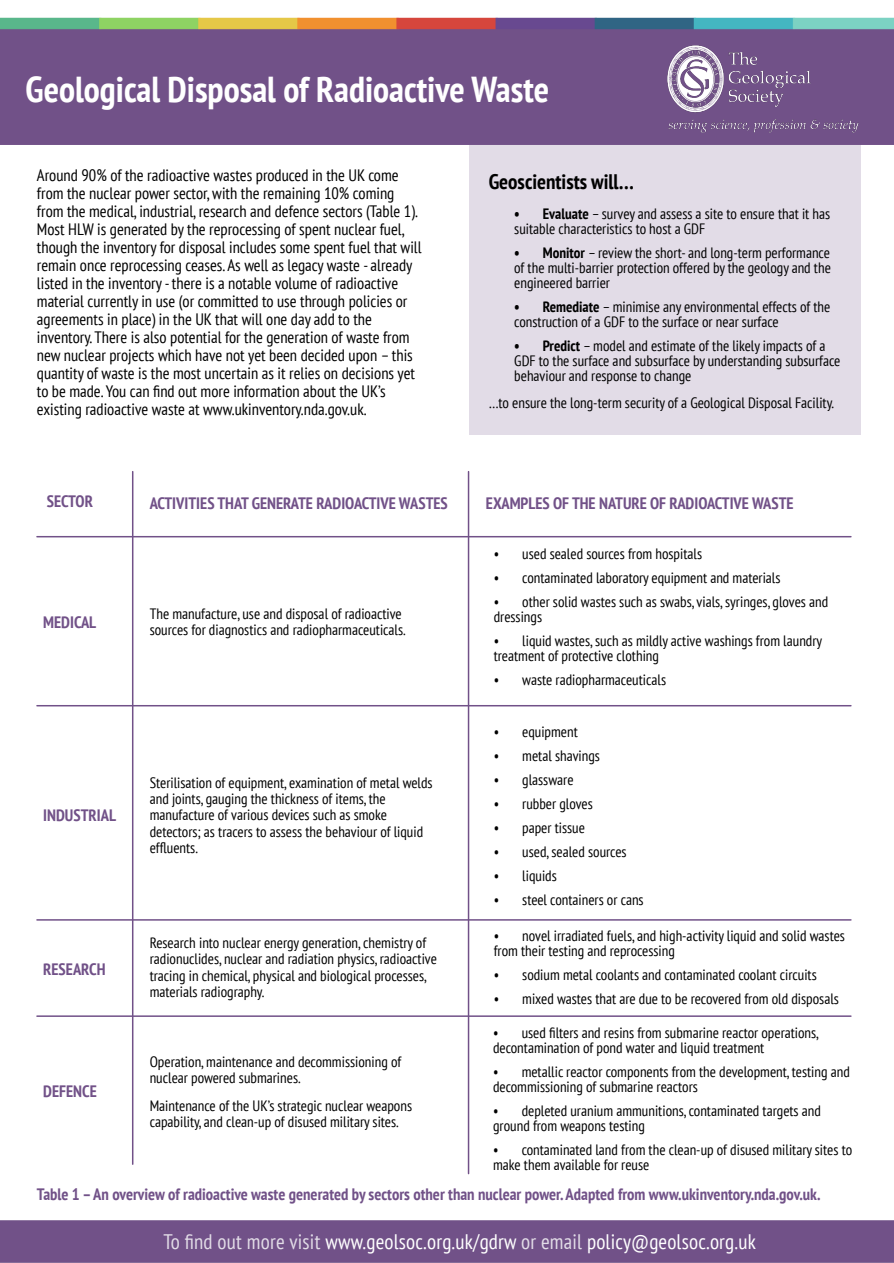
<style>
.page{position:relative;width:894px;height:1263px;background:#fff}
.page>*{position:absolute;margin:0;border:0;box-sizing:border-box;transform-origin:0 0}
.t1{font:700 condensed 36px "PT Sans";color:#fff}
.t2{font:condensed 21px "PT Sans";letter-spacing:.01em;color:#fff}
.t3{font:700 condensed 21px "PT Sans";color:#000}
.t4{font:condensed 16.5px/18px "PT Sans";color:#000}
.t5{font:700 condensed 16.5px "PT Sans";color:#715188}
.t6{font:condensed 15px/15px "PT Sans";color:#000}
.s1{font-weight:700}
.s2{color:#e2dce7}
</style>
<div class="page">
<img style="left:0;top:17px;width:893px;height:1246px">
<div style="left:0;top:146px;width:893px;height:115px;background:#fff"></div>
<hr style="left:37px;top:536px;width:813px;height:1px;background:#715188">
<hr style="left:37px;top:705px;width:813px;height:1px;background:#715188">
<hr style="left:37px;top:919px;width:813px;height:2px;background:#715188">
<hr style="left:37px;top:1015px;width:813px;height:2px;background:#715188">
<hr style="left:132px;top:472px;width:1px;height:692px;background:#715188">
<hr style="left:467px;top:472px;width:2px;height:701px;background:#715188">
<img style="left:661px;top:43px;width:201px;height:92px">
<div style="left:469px;top:146px;width:391px;height:289px;background:#e2dce7"></div>
<h1 class="t1" style="left:26px;top:65px;width:525px">Geological Disposal of Radioactive Waste</h1>
<p class="t4" style="left:37px;top:166px;width:386px">Around 90% of the radioactive wastes produced in the UK come from the nuclear power sector, with the remaining 10% coming from the medical, industrial, research and defence sectors (Table 1).<br>Most HLW is generated by the reprocessing of spent nuclear fuel, though the inventory for disposal includes some spent fuel that will remain once reprocessing ceases. As well as legacy waste - already listed in the inventory - there is a notable volume of radioactive material currently in use (or committed to use through policies or agreements in place) in the UK that will one day add to the inventory. There is also potential for the generation of waste from new nuclear projects which have not yet been decided upon – this quantity of waste is the most uncertain as it relies on decisions yet to be made. You can find out more information about the UK’s existing radioactive waste at www.ukinventory.nda.gov.uk.</p>
<h2 class="t3" style="left:488px;top:167px;width:147px">Geoscientists will…</h2>
<p class="t6" style="left:514px;top:206px;width:317px"><span class="s1">• Evaluate</span> – survey and assess a site to ensure that it has suitable characteristics to host a GDF</p>
<p class="t6" style="left:514px;top:245px;width:318px;text-align:justify"><span class="s1">• Monitor</span> – review the short- and long-term performance of the multi-barrier protection offered by the geology and the engineered barrier</p>
<p class="t6" style="left:514px;top:299px;width:317px"><span class="s1">• Remediate</span> – minimise any environmental effects of the construction of a GDF to the surface or near surface</p>
<p class="t6" style="left:514px;top:338px;width:327px"><span class="s1">• Predict</span> – model and estimate of the likely impacts of a<br>GDF to the surface and subsurface by understanding subsurface behaviour and response to change</p>
<p class="t6" style="left:488px;top:395px;width:347px">…to ensure the long-term security of a Geological Disposal Facility.</p>
<p class="t5" style="left:47px;top:490px;width:48px">SECTOR</p>
<p class="t5" style="left:43px;top:611px;width:54px">MEDICAL</p>
<p class="t5" style="left:43px;top:804px;width:74px">INDUSTRIAL</p>
<p class="t5" style="left:43px;top:958px;width:64px">RESEARCH</p>
<p class="t5" style="left:43px;top:1080px;width:55px">DEFENCE</p>
<p class="t5" style="left:150px;top:492px;width:299px">ACTIVITIES THAT GENERATE RADIOACTIVE WASTES</p>
<p class="t5" style="left:486px;top:492px;width:309px">EXAMPLES OF THE NATURE OF RADIOACTIVE WASTE</p>
<p class="t6" style="left:150px;top:606px;width:257px;line-height:16.2px">The manufacture, use and disposal of radioactive sources for diagnostics and radiopharmaceuticals.</p>
<p class="t6" style="left:150px;top:774px;width:284px;line-height:16.2px">Sterilisation of equipment, examination of metal welds and joints, gauging the thickness of items, the manufacture of various devices such as smoke detectors; as tracers to assess the behaviour of liquid effluents.</p>
<p class="t6" style="left:493px;top:546px;width:210px">• used sealed sources from hospitals</p>
<p class="t6" style="left:493px;top:570px;width:288px">• contaminated laboratory equipment and materials</p>
<p class="t6" style="left:493px;top:594px;width:336px">• other solid wastes such as swabs, vials, syringes, gloves and dressings</p>
<p class="t6" style="left:493px;top:633px;width:330px">• liquid wastes, such as mildly active washings from laundry treatment of protective clothing</p>
<p class="t6" style="left:493px;top:672px;width:174px">• waste radiopharmaceuticals</p>
<p class="t6" style="left:493px;top:723px;width:86px">• equipment</p>
<p class="t6" style="left:493px;top:747px;width:108px">• metal shavings</p>
<p class="t6" style="left:493px;top:771px;width:81px">• glassware</p>
<p class="t6" style="left:493px;top:795px;width:100px">• rubber gloves</p>
<p class="t6" style="left:493px;top:819px;width:93px">• paper tissue</p>
<p class="t6" style="left:493px;top:843px;width:134px">• used, sealed sources</p>
<p class="t6" style="left:493px;top:867px;width:65px">• liquids</p>
<p class="t6" style="left:493px;top:891px;width:151px">• steel containers or cans</p>
<p class="t6" style="left:150px;top:935px;width:288px;line-height:16.2px">Research into nuclear energy generation, chemistry of radionuclides, nuclear and radiation physics, radioactive tracing in chemical, physical and biological processes, materials radiography.</p>
<p class="t6" style="left:493px;top:928px;width:352px">• novel irradiated fuels, and high-activity liquid and solid wastes from their testing and reprocessing</p>
<p class="t6" style="left:493px;top:967px;width:324px">• sodium metal coolants and contaminated coolant circuits</p>
<p class="t6" style="left:493px;top:991px;width:346px">• mixed wastes that are due to be recovered from old disposals</p>
<p class="t6" style="left:150px;top:1053px;width:253px;line-height:16.2px">Operation, maintenance and decommissioning of nuclear powered submarines.</p>
<p class="t6" style="left:150px;top:1097px;width:264px;line-height:16.2px">Maintenance of the UK’s strategic nuclear weapons capability, and clean-up of disused military sites.</p>
<p class="t6" style="left:493px;top:1025px;width:327px">• used filters and resins from submarine reactor operations, decontamination of pond water and liquid treatment</p>
<p class="t6" style="left:493px;top:1064px;width:358px">• metallic reactor components from the development, testing and decommissioning of submarine reactors</p>
<p class="t6" style="left:493px;top:1103px;width:329px">• depleted uranium ammunitions, contaminated targets and ground from weapons testing</p>
<p class="t6" style="left:493px;top:1142px;width:360px">• contaminated land from the clean-up of disused military sites to make them available for reuse</p>
<p class="t5" style="left:37px;top:1183px;width:784px">Table 1 –An overview of radioactive waste generated by sectors other than nuclear power.Adapted from www.ukinventory.nda.gov.uk.</p>
<h2 class="t2" style="left:163px;top:1227px;width:594px"><span class="s2">To find out more visit</span> www.geolsoc.org.uk/gdrw <span class="s2">or email</span> policy@geolsoc.org.uk</h2>
</div>
